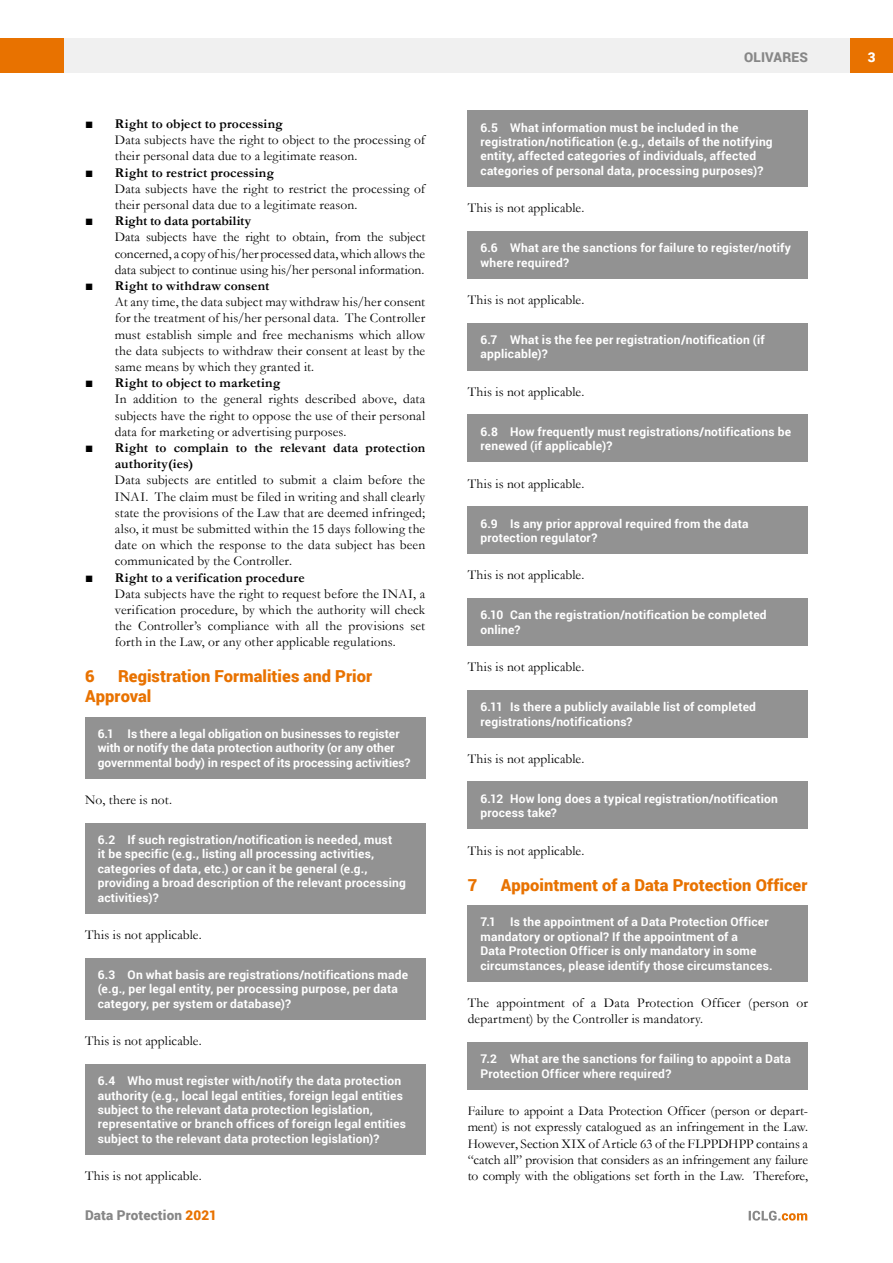
<style>
.page{position:relative;width:893px;height:1263px;background:#fff}
.page>*{position:absolute;margin:0;border:0;box-sizing:border-box;transform-origin:0 0}
.t1{font:900 16.5px/19.8px "Roboto";letter-spacing:.005em;color:#e87200}
.t2{font:13.5px/16.2px "Garamond";letter-spacing:.005em;color:#000}
.t3{font:700 13.5px/16.2px "Garamond";letter-spacing:.005em;color:#000}
.t4{font:900 13.5px "Roboto";letter-spacing:.01em;color:#878787}
.t5{font:900 13.5px "Roboto";color:#fff}
.t6{font:700 12px/14.4px "Roboto";letter-spacing:.015em;color:#fff}
.s1{font-weight:700}
.s2{font-weight:400}
.s3{color:#e87200}
</style>
<div class="page">
<div style="left:64px;top:38px;width:786px;height:34px;background:#f0f0f0"></div>
<div style="left:850px;top:38px;width:43px;height:34px;background:#e87200"></div>
<div style="left:0;top:38px;width:64px;height:34px;background:#e87200"></div>
<svg style="left:749px;top:1211px;width:58px;height:9px"></svg>
<div style="left:468px;top:111px;width:340px;height:76px;background:#929292"></div>
<div style="left:468px;top:231px;width:340px;height:47px;background:#929292"></div>
<div style="left:468px;top:323px;width:340px;height:47px;background:#929292"></div>
<div style="left:468px;top:415px;width:340px;height:47px;background:#929292"></div>
<div style="left:468px;top:506px;width:340px;height:48px;background:#929292"></div>
<div style="left:468px;top:598px;width:340px;height:47px;background:#929292"></div>
<div style="left:468px;top:690px;width:340px;height:47px;background:#929292"></div>
<div style="left:468px;top:782px;width:340px;height:47px;background:#929292"></div>
<div style="left:468px;top:905px;width:340px;height:76px;background:#929292"></div>
<div style="left:468px;top:1042px;width:340px;height:47px;background:#929292"></div>
<div style="left:85px;top:717px;width:340px;height:61px;background:#929292"></div>
<div style="left:85px;top:823px;width:340px;height:90px;background:#929292"></div>
<div style="left:85px;top:958px;width:340px;height:61px;background:#929292"></div>
<div style="left:85px;top:1064px;width:340px;height:90px;background:#929292"></div>
<p class="t2" style="left:115px;top:115px;width:312px;text-indent:-30px">■ <span class="s1">Right to object to processing<br></span>Data subjects have the right to object to the processing of their personal data due to a legitimate reason.</p>
<p class="t2" style="left:115px;top:164px;width:312px;text-indent:-30px">■ <span class="s1">Right to restrict processing<br></span>Data subjects have the right to restrict the processing of their personal data due to a legitimate reason.</p>
<p class="t2" style="left:115px;top:212px;width:312px;text-indent:-30px">■ <span class="s1">Right to data portability<br></span>Data subjects have the right to obtain, from the subject concerned, a copy of his/her processed data, which allows the data subject to continue using his/her personal information.</p>
<p class="t2" style="left:115px;top:277px;width:312px;text-indent:-30px">■ <span class="s1">Right to withdraw consent<br></span>At any time, the data subject may withdraw his/her consent for the treatment of his/her personal data. The Controller must establish simple and free mechanisms which allow the data subjects to withdraw their consent at least by the same means by which they granted it.</p>
<p class="t2" style="left:115px;top:374px;width:312px;text-indent:-30px">■ <span class="s1">Right to object to marketing<br></span>In addition to the general rights described above, data subjects have the right to oppose the use of their personal data for marketing or advertising purposes.</p>
<p class="t3" style="left:115px;top:440px;width:312px;text-indent:-30px"><span class="s2">■</span> Right to complain to the relevant data protection authority(ies)</p>
<p class="t2" style="left:115px;top:472px;width:312px;text-align:justify">Data subjects are entitled to submit a claim before the INAI. The claim must be filed in writing and shall clearly state the provisions of the Law that are deemed infringed; also, it must be submitted within the 15 days following the date on which the response to the data subject has been communicated by the Controller.</p>
<p class="t2" style="left:115px;top:569px;width:312px;text-indent:-30px">■ <span class="s1">Right to a verification procedure<br></span>Data subjects have the right to request before the INAI, a verification procedure, by which the authority will check the Controller’s compliance with all the provisions set forth in the Law, or any other applicable regulations.</p>
<p class="t1" style="left:85px;top:666px;width:11px">6</p>
<p class="t1" style="left:85px;top:666px;width:289px;text-indent:33px">Registration Formalities and Prior<br>Approval</p>
<p class="t6" style="left:98px;top:726px;width:314px">6.1 Is there a legal obligation on businesses to register with or notify the data protection authority (or any other governmental body) in respect of its processing activities?</p>
<p class="t2" style="left:85px;top:791px;width:88px">No, there is not.</p>
<p class="t6" style="left:98px;top:832px;width:310px">6.2 If such registration/notification is needed, must<br>it be specific (e.g., listing all processing activities, categories of data, etc.) or can it be general (e.g., providing a broad description of the relevant processing activities)?</p>
<p class="t2" style="left:85px;top:926px;width:118px">This is not applicable.</p>
<p class="t6" style="left:98px;top:967px;width:312px">6.3 On what basis are registrations/notifications made (e.g., per legal entity, per processing purpose, per data category, per system or database)?</p>
<p class="t2" style="left:85px;top:1032px;width:118px">This is not applicable.</p>
<p class="t6" style="left:98px;top:1073px;width:310px">6.4 Who must register with/notify the data protection authority (e.g., local legal entities, foreign legal entities subject to the relevant data protection legislation, representative or branch offices of foreign legal entities subject to the relevant data protection legislation)?</p>
<p class="t2" style="left:85px;top:1167px;width:118px">This is not applicable.</p>
<p class="t4" style="left:85px;top:1206px;width:133px">Data Protection <span class="s3">2021</span></p>
<p class="t4" style="left:744px;top:48px;width:65px">OLIVARES</p>
<p class="t5" style="left:868px;top:48px;width:9px">3</p>
<p class="t6" style="left:480px;top:120px;width:294px">6.5 What information must be included in the registration/notification (e.g., details of the notifying entity, affected categories of individuals, affected categories of personal data, processing purposes)?</p>
<p class="t2" style="left:468px;top:200px;width:118px">This is not applicable.</p>
<p class="t6" style="left:480px;top:240px;width:312px">6.6 What are the sanctions for failure to register/notify where required?</p>
<p class="t2" style="left:468px;top:291px;width:118px">This is not applicable.</p>
<p class="t6" style="left:480px;top:332px;width:286px">6.7 What is the fee per registration/notification (if applicable)?</p>
<p class="t2" style="left:468px;top:383px;width:118px">This is not applicable.</p>
<p class="t6" style="left:480px;top:424px;width:312px">6.8 How frequently must registrations/notifications be renewed (if applicable)?</p>
<p class="t2" style="left:468px;top:475px;width:118px">This is not applicable.</p>
<p class="t6" style="left:480px;top:516px;width:270px">6.9 Is any prior approval required from the data protection regulator?</p>
<p class="t2" style="left:468px;top:567px;width:118px">This is not applicable.</p>
<p class="t6" style="left:480px;top:607px;width:288px">6.10 Can the registration/notification be completed online?</p>
<p class="t2" style="left:468px;top:658px;width:118px">This is not applicable.</p>
<p class="t6" style="left:480px;top:699px;width:277px">6.11 Is there a publicly available list of completed registrations/notifications?</p>
<p class="t2" style="left:468px;top:750px;width:118px">This is not applicable.</p>
<p class="t6" style="left:480px;top:791px;width:299px">6.12 How long does a typical registration/notification process take?</p>
<p class="t2" style="left:468px;top:842px;width:118px">This is not applicable.</p>
<p class="t1" style="left:468px;top:874px;width:11px">7</p>
<p class="t1" style="left:501px;top:874px;width:308px">Appointment of a Data Protection Officer</p>
<p class="t6" style="left:480px;top:914px;width:294px">7.1 Is the appointment of a Data Protection Officer mandatory or optional? If the appointment of a<br>Data Protection Officer is only mandatory in some circumstances, please identify those circumstances.</p>
<p class="t2" style="left:468px;top:994px;width:342px">The appointment of a Data Protection Officer (person or department) by the Controller is mandatory.</p>
<p class="t6" style="left:480px;top:1051px;width:312px">7.2 What are the sanctions for failing to appoint a Data<br>Protection Officer where required?</p>
<p class="t2" style="left:468px;top:1102px;width:342px;text-align:justify">Failure to appoint a Data Protection Officer (person or depart&shy;ment) is not expressly catalogued as an infringement in the Law.<br>However, Section XIX of Article 63 of the FLPPDHPP contains a “catch all” provision that considers as an infringement any failure to comply with the obligations set forth in the Law. Therefore,</p>
</div>
